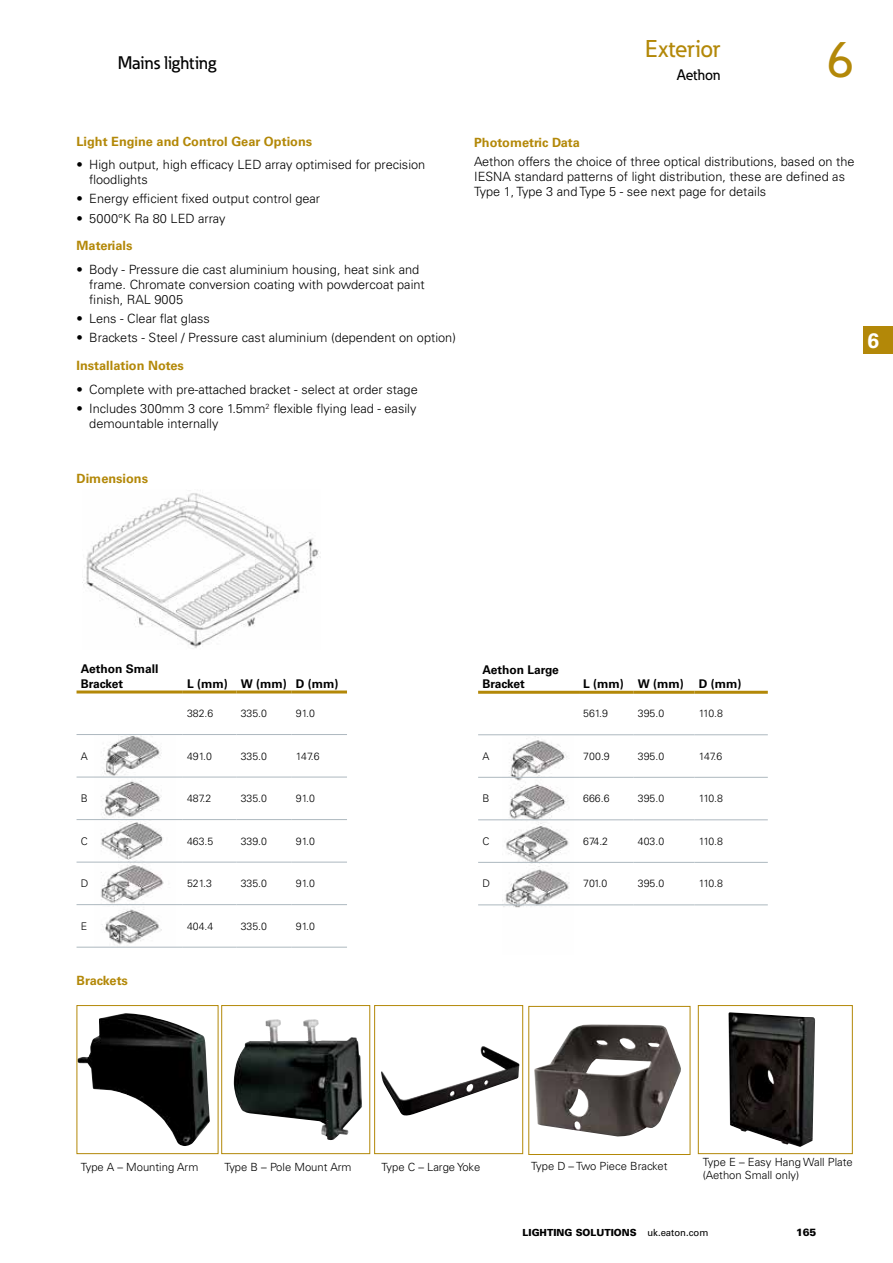
<style>
.page{position:relative;width:893px;height:1263px;background:#fff}
.page>*{position:absolute;margin:0;border:0;box-sizing:border-box;transform-origin:0 0}
.t1{font:500 51px "Eaton";color:#b38808}
.t2{font:500 24px "Eaton";color:#b38808}
.t3{font:700 21px "Univers LT Std";color:#fff}
.t4{font:500 18px "Eaton";color:#000}
.t5{font:500 15px "Eaton";color:#000}
.t6{font:300 12.75px/15px "Univers LT Std";color:#000}
.t7{font:700 12.75px "Univers LT Std";color:#b38808}
.t8{font:700 12px/14.4px "Univers LT Std";color:#000}
.t9{font:300 11.25px/13.5px "Univers LT Std";color:#000}
.t10{font:300 10.5px "Univers LT Std";color:#000}
.t11{font:900 10.5px "Univers LT Std";color:#000}
.t12{font:900 9.75px "Univers LT Std";color:#000}
.s1{font-weight:400}
</style>
<div class="page">
<div style="left:863px;top:327px;width:30px;height:27px;background:#b38808"></div>
<img style="left:502px;top:736px;width:72px;height:172px">
<hr style="left:478px;top:734px;width:101px;height:1px;background:#adb8bf">
<hr style="left:579px;top:734px;width:55px;height:1px;background:#adb8bf">
<hr style="left:634px;top:734px;width:60px;height:1px;background:#adb8bf">
<hr style="left:694px;top:734px;width:74px;height:1px;background:#adb8bf">
<hr style="left:478px;top:777px;width:101px;height:1px;background:#adb8bf">
<hr style="left:579px;top:777px;width:55px;height:1px;background:#adb8bf">
<hr style="left:634px;top:777px;width:60px;height:1px;background:#adb8bf">
<hr style="left:694px;top:777px;width:74px;height:1px;background:#adb8bf">
<hr style="left:478px;top:819px;width:101px;height:1px;background:#adb8bf">
<hr style="left:579px;top:819px;width:55px;height:1px;background:#adb8bf">
<hr style="left:634px;top:819px;width:60px;height:1px;background:#adb8bf">
<hr style="left:694px;top:819px;width:74px;height:1px;background:#adb8bf">
<hr style="left:478px;top:862px;width:101px;height:1px;background:#adb8bf">
<hr style="left:579px;top:862px;width:55px;height:1px;background:#adb8bf">
<hr style="left:634px;top:862px;width:60px;height:1px;background:#adb8bf">
<hr style="left:694px;top:862px;width:74px;height:1px;background:#adb8bf">
<hr style="left:478px;top:904px;width:101px;height:1px;background:#adb8bf">
<hr style="left:579px;top:904px;width:55px;height:1px;background:#adb8bf">
<hr style="left:634px;top:904px;width:60px;height:1px;background:#adb8bf">
<hr style="left:694px;top:904px;width:74px;height:1px;background:#adb8bf">
<hr style="left:478px;top:691px;width:101px;height:3px;background:#b38808">
<hr style="left:579px;top:691px;width:55px;height:3px;background:#b38808">
<hr style="left:634px;top:691px;width:60px;height:3px;background:#b38808">
<hr style="left:694px;top:691px;width:74px;height:3px;background:#b38808">
<img style="left:94px;top:735px;width:81px;height:212px">
<hr style="left:77px;top:734px;width:106px;height:1px;background:#adb8bf">
<hr style="left:183px;top:734px;width:53px;height:1px;background:#adb8bf">
<hr style="left:236px;top:734px;width:56px;height:1px;background:#adb8bf">
<hr style="left:292px;top:734px;width:55px;height:1px;background:#adb8bf">
<hr style="left:77px;top:777px;width:106px;height:1px;background:#adb8bf">
<hr style="left:183px;top:777px;width:53px;height:1px;background:#adb8bf">
<hr style="left:236px;top:777px;width:56px;height:1px;background:#adb8bf">
<hr style="left:292px;top:777px;width:55px;height:1px;background:#adb8bf">
<hr style="left:77px;top:819px;width:106px;height:1px;background:#adb8bf">
<hr style="left:183px;top:819px;width:53px;height:1px;background:#adb8bf">
<hr style="left:236px;top:819px;width:56px;height:1px;background:#adb8bf">
<hr style="left:292px;top:819px;width:55px;height:1px;background:#adb8bf">
<hr style="left:77px;top:862px;width:106px;height:1px;background:#adb8bf">
<hr style="left:183px;top:862px;width:53px;height:1px;background:#adb8bf">
<hr style="left:236px;top:862px;width:56px;height:1px;background:#adb8bf">
<hr style="left:292px;top:862px;width:55px;height:1px;background:#adb8bf">
<hr style="left:77px;top:904px;width:106px;height:1px;background:#adb8bf">
<hr style="left:183px;top:904px;width:53px;height:1px;background:#adb8bf">
<hr style="left:236px;top:904px;width:56px;height:1px;background:#adb8bf">
<hr style="left:292px;top:904px;width:55px;height:1px;background:#adb8bf">
<hr style="left:77px;top:947px;width:106px;height:1px;background:#adb8bf">
<hr style="left:183px;top:947px;width:53px;height:1px;background:#adb8bf">
<hr style="left:236px;top:947px;width:56px;height:1px;background:#adb8bf">
<hr style="left:292px;top:947px;width:55px;height:1px;background:#adb8bf">
<hr style="left:77px;top:690px;width:106px;height:3px;background:#b38808">
<hr style="left:183px;top:690px;width:53px;height:3px;background:#b38808">
<hr style="left:236px;top:690px;width:56px;height:3px;background:#b38808">
<hr style="left:292px;top:690px;width:55px;height:3px;background:#b38808">
<img style="left:82px;top:493px;width:239px;height:155px">
<img style="left:233px;top:1019px;width:129px;height:121px">
<div style="left:221px;top:1005px;width:149px;height:149px;border:1px solid #b38808"></div>
<img style="left:728px;top:1012px;width:87px;height:135px">
<div style="left:698px;top:1005px;width:155px;height:149px;border:1px solid #b38808"></div>
<img style="left:79px;top:1013px;width:131px;height:133px">
<div style="left:77px;top:1005px;width:141px;height:149px;border:1px solid #b38808"></div>
<img style="left:534px;top:1024px;width:147px;height:112px">
<div style="left:528px;top:1006px;width:162px;height:149px;border:1px solid #b38808"></div>
<img style="left:381px;top:1046px;width:138px;height:70px">
<div style="left:374px;top:1005px;width:149px;height:149px;border:1px solid #b38808"></div>
<h3 class="t4" style="left:118px;top:52px;width:100px">Mains lighting</h3>
<h2 class="t2" style="left:645px;top:34px;width:77px">Exterior</h2>
<p class="t5" style="left:677px;top:65px;width:45px">Aethon</p>
<h1 class="t1" style="left:827px;top:28px;width:29px">6</h1>
<p class="t7" style="left:77px;top:134px;width:237px">Light Engine and Control Gear Options</p>
<p class="t6" style="left:89px;top:157px;width:338px;text-indent:-13px">• High output, high efficacy LED array optimised for precision floodlights</p>
<p class="t6" style="left:77px;top:191px;width:245px">• Energy efficient fixed output control gear</p>
<p class="t6" style="left:77px;top:211px;width:150px">• 5000°K Ra 80 LED array</p>
<p class="t7" style="left:77px;top:238px;width:57px">Materials</p>
<p class="t6" style="left:89px;top:262px;width:337px;text-indent:-13px">• Body - Pressure die cast aluminium housing, heat sink and frame. Chromate conversion coating with powdercoat paint finish, RAL 9005</p>
<p class="t6" style="left:77px;top:311px;width:135px">• Lens - Clear flat glass</p>
<p class="t6" style="left:77px;top:330px;width:381px">• Brackets - Steel / Pressure cast aluminium (dependent on option)</p>
<p class="t7" style="left:77px;top:358px;width:109px">Installation Notes</p>
<p class="t6" style="left:77px;top:382px;width:343px">• Complete with pre-attached bracket - select at order stage</p>
<p class="t6" style="left:89px;top:401px;width:329px;text-indent:-13px">• Includes 300mm 3 core 1.5mm<sup>2</sup> flexible flying lead - easily demountable internally</p>
<p class="t7" style="left:77px;top:471px;width:73px">Dimensions</p>
<p class="t7" style="left:474px;top:135px;width:107px">Photometric Data</p>
<p class="t6" style="left:474px;top:154px;width:382px">Aethon offers the choice of three optical distributions, based on the<br>IESNA standard patterns of light distribution, these are defined as<br>Type 1, Type 3 and Type 5 - see next page for details</p>
<h3 class="t3" style="left:868px;top:328px;width:13px">6</h3>
<p class="t8" style="left:81px;top:662px;width:79px">Aethon Small<br>Bracket</p>
<p class="t8" style="left:187px;top:676px;width:101px">L (mm) W (mm)</p>
<p class="t8" style="left:296px;top:676px;width:44px">D (mm)</p>
<p class="t10" style="left:187px;top:707px;width:28px">382.6</p>
<p class="t10" style="left:241px;top:707px;width:28px">335.0</p>
<p class="t10" style="left:296px;top:707px;width:20px">91.0</p>
<p class="t8" style="left:482px;top:662px;width:78px">Aethon Large<br>Bracket</p>
<p class="t8" style="left:583px;top:677px;width:102px">L (mm) W (mm)</p>
<p class="t8" style="left:699px;top:677px;width:44px">D (mm)</p>
<p class="t10" style="left:583px;top:707px;width:26px">561.9</p>
<p class="t10" style="left:638px;top:707px;width:28px">395.0</p>
<p class="t10" style="left:699px;top:707px;width:26px">110.8</p>
<p class="t10" style="left:81px;top:749px;width:9px">A</p>
<p class="t10" style="left:187px;top:749px;width:26px">491.0</p>
<p class="t10" style="left:241px;top:749px;width:28px">335.0</p>
<p class="t10" style="left:296px;top:749px;width:25px">147.6</p>
<p class="t10" style="left:81px;top:792px;width:9px">B</p>
<p class="t10" style="left:187px;top:792px;width:26px">487.2</p>
<p class="t10" style="left:241px;top:792px;width:28px">335.0</p>
<p class="t10" style="left:296px;top:792px;width:20px">91.0</p>
<p class="t10" style="left:81px;top:834px;width:9px">C</p>
<p class="t10" style="left:187px;top:834px;width:28px">463.5</p>
<p class="t10" style="left:241px;top:834px;width:28px">339.0</p>
<p class="t10" style="left:296px;top:834px;width:20px">91.0</p>
<p class="t10" style="left:81px;top:877px;width:9px">D</p>
<p class="t10" style="left:187px;top:877px;width:26px">521.3</p>
<p class="t10" style="left:241px;top:877px;width:28px">335.0</p>
<p class="t10" style="left:296px;top:877px;width:20px">91.0</p>
<p class="t10" style="left:81px;top:920px;width:8px">E</p>
<p class="t10" style="left:187px;top:920px;width:28px">404.4</p>
<p class="t10" style="left:241px;top:920px;width:28px">335.0</p>
<p class="t10" style="left:296px;top:920px;width:20px">91.0</p>
<p class="t10" style="left:482px;top:750px;width:9px">A</p>
<p class="t10" style="left:583px;top:750px;width:28px">700.9</p>
<p class="t10" style="left:638px;top:750px;width:28px">395.0</p>
<p class="t10" style="left:699px;top:750px;width:25px">147.6</p>
<p class="t10" style="left:482px;top:792px;width:9px">B</p>
<p class="t10" style="left:583px;top:792px;width:28px">666.6</p>
<p class="t10" style="left:638px;top:792px;width:28px">395.0</p>
<p class="t10" style="left:699px;top:792px;width:26px">110.8</p>
<p class="t10" style="left:482px;top:835px;width:9px">C</p>
<p class="t10" style="left:583px;top:835px;width:26px">674.2</p>
<p class="t10" style="left:638px;top:835px;width:28px">403.0</p>
<p class="t10" style="left:699px;top:835px;width:26px">110.8</p>
<p class="t10" style="left:482px;top:877px;width:9px">D</p>
<p class="t10" style="left:583px;top:877px;width:26px">701.0</p>
<p class="t10" style="left:638px;top:877px;width:28px">395.0</p>
<p class="t10" style="left:699px;top:877px;width:26px">110.8</p>
<p class="t7" style="left:77px;top:973px;width:53px">Brackets</p>
<p class="t9" style="left:81px;top:1160px;width:119px">Type A – Mounting Arm</p>
<p class="t9" style="left:224px;top:1160px;width:129px">Type B – Pole Mount Arm</p>
<p class="t9" style="left:531px;top:1159px;width:138px">Type D – Two Piece Bracket</p>
<p class="t9" style="left:703px;top:1155px;width:151px">Type E – Easy Hang Wall Plate (Aethon Small only)</p>
<p class="t9" style="left:381px;top:1160px;width:100px">Type C – Large Yoke</p>
<p class="t12" style="left:523px;top:1226px;width:187px">LIGHTING SOLUTIONS <span class="s1">uk.eaton.com</span></p>
<p class="t11" style="left:796px;top:1225px;width:22px">165</p>
</div>
